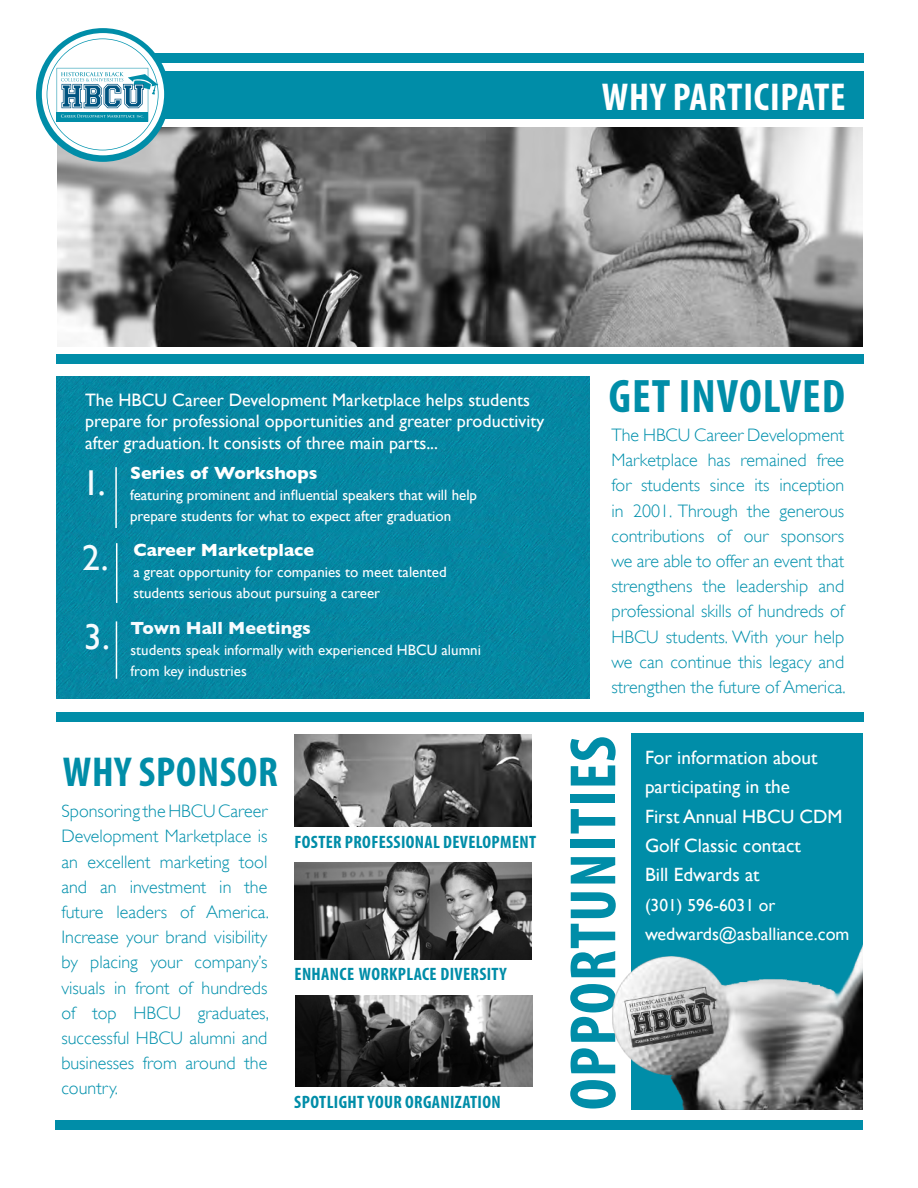
<style>
.page{position:relative;width:918px;height:1188px;background:#fff}
.page>*{position:absolute;margin:0;border:0;box-sizing:border-box;transform-origin:0 0}
.t1{font:700 condensed 66px "Myriad Pro";letter-spacing:.02em;color:#008da8}
.t2{font:700 condensed 47.25px "Myriad Pro";letter-spacing:.02em;color:#008da8}
.t3{font:700 condensed 42px "Myriad Pro";letter-spacing:.02em;color:#008da8}
.t4{font:700 condensed 39px "Myriad Pro";letter-spacing:.02em;color:#fff}
.t5{font:35.85px "Gill Sans";color:#f6fbfe}
.t6{font:19.2px/29.4px "Gill Sans";color:#fff}
.t7{font:300 18px/25.2px "Gill Sans";color:#0090ac;text-align:justify}
.t8{font:18px/21.6px "Gill Sans";color:#fff}
.t9{font:700 condensed 18px "Myriad Pro";letter-spacing:.02em;color:#008da8}
.t10{font:700 18px "Gill Sans";color:#fff}
.t11{font:700 18px "Gill Sans";color:#f6fbfe}
.t12{font:17.4px "Gill Sans";color:#fff}
.t13{font:15px/21px "Gill Sans";color:#fff}
.t14{font:15px/21px "Gill Sans";color:#f7fcfe}
</style>
<div class="page">
<img style="left:294px;top:863px;width:237px;height:97px">
<img style="left:296px;top:996px;width:237px;height:90px">
<img style="left:58px;top:127px;width:804px;height:220px">
<img style="left:57px;top:377px;width:533px;height:321px">
<div style="left:57px;top:354px;width:807px;height:10px;background:#008da8"></div>
<div style="left:57px;top:712px;width:807px;height:9px;background:#008da8"></div>
<div style="left:55px;top:1120px;width:807px;height:9px;background:#008da8"></div>
<hr style="left:115px;top:467px;width:2px;height:61px;background:#fff">
<hr style="left:116px;top:543px;width:1px;height:60px;background:#fff">
<hr style="left:116px;top:621px;width:1px;height:58px;background:#fff">
<img style="left:294px;top:734px;width:238px;height:93px">
<div style="left:631px;top:733px;width:231px;height:376px;background:#008da8"></div>
<img style="left:612px;top:947px;width:250px;height:162px">
<div style="left:57px;top:71px;width:807px;height:48px;background:#008da8"></div>
<div style="left:57px;top:54px;width:807px;height:9px;background:#008da8"></div>
<svg style="left:36px;top:28px;width:134px;height:134px;fill:#008da8"></svg>
<div style="left:42px;top:33px;width:122px;height:122px;background:#fff;border-radius:50%"></div>
<svg style="left:47px;top:38px;width:112px;height:112px"></svg>
<p class="t4" style="left:602px;top:73px;width:245px">WHY PARTICIPATE</p>
<p class="t8" style="left:85px;top:389px;width:461px">The HBCU Career Development Marketplace helps students prepare for professional opportunities and greater productivity after graduation. It consists of three main parts...</p>
<p class="t10" style="left:130px;top:463px;width:189px">Series of Workshops</p>
<p class="t13" style="left:130px;top:485px;width:349px">featuring prominent and influential speakers that will help prepare students for what to expect after graduation</p>
<p class="t5" style="left:82px;top:462px;width:25px">1.</p>
<p class="t5" style="left:82px;top:537px;width:28px">2.</p>
<p class="t5" style="left:84px;top:616px;width:28px">3.</p>
<p class="t10" style="left:133px;top:540px;width:182px">Career Marketplace</p>
<p class="t13" style="left:133px;top:562px;width:315px">a great opportunity for companies to meet talented students serious about pursuing a career</p>
<p class="t11" style="left:130px;top:617px;width:182px">Town Hall Meetings</p>
<p class="t14" style="left:130px;top:639px;width:352px">students speak informally with experienced HBCU alumni from key industries</p>
<p class="t3" style="left:63px;top:745px;width:217px">WHY SPONSOR</p>
<p class="t7" style="left:61px;top:799px;width:209px">Sponsoring the HBCU Career Development Marketplace is an excellent marketing tool and an investment in the future leaders of America.<br>Increase your brand visibility by placing your company’s visuals in front of hundreds of top HBCU graduates, successful HBCU alumni and businesses from around the country.</p>
<p class="t9" style="left:294px;top:830px;width:243px">FOSTER PROFESSIONAL DEVELOPMENT</p>
<p class="t9" style="left:295px;top:963px;width:214px">ENHANCE WORKPLACE DIVERSITY</p>
<p class="t9" style="left:294px;top:1091px;width:208px">SPOTLIGHT YOUR ORGANIZATION</p>
<p class="t2" style="left:609px;top:367px;width:238px">GET INVOLVED</p>
<p class="t7" style="left:612px;top:422px;width:236px">The HBCU Career Development Marketplace has remained free for students since its inception in 2001. Through the generous contributions of our sponsors we are able to offer an event that strengthens the leadership and professional skills of hundreds of HBCU students. With your help we can continue this legacy and strengthen the future of America.</p>
<p class="t1" style="left:552px;top:1110px;width:376px;rotate:-90deg">OPPORTUNITIES</p>
<p class="t6" style="left:645px;top:743px;width:199px">For information about participating in the<br>First Annual HBCU CDM<br>Golf Classic contact<br>Bill Edwards at</p>
<p class="t12" style="left:645px;top:895px;width:132px">(301) 596-6031 or</p>
<p class="t8" style="left:645px;top:923px;width:206px">wedwards@asballiance.com</p>
</div>
